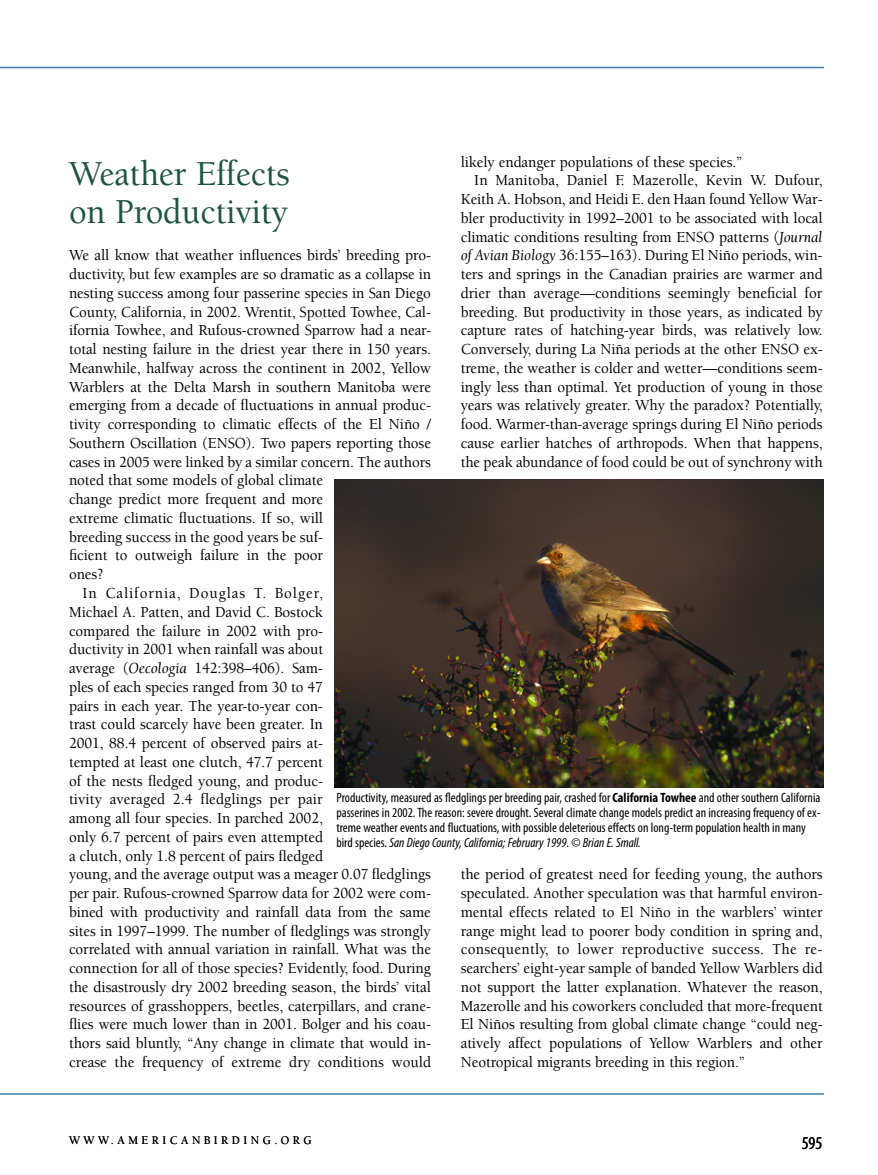
<style>
.page{position:relative;width:878px;height:1175px;background:#fff}
.page>*{position:absolute;margin:0;border:0;box-sizing:border-box;transform-origin:0 0}
.t1{font:500 36px/37.5px "Berkeley Std";letter-spacing:-.005em;color:#1f5441;scale:.95 1}
.t2{font:condensed 18px "Myriad Pro";color:#000}
.t3{font:500 15.75px/18.8px "Berkeley Std";letter-spacing:-.005em;color:#000;text-align:justify;scale:.95 1}
.t4{font:500 15.75px "Berkeley Std";letter-spacing:.06em;color:#000;scale:.95 1}
.t5{font:condensed 13.5px/15px "Myriad Pro";color:#000}
.t6{font:500 12px "Berkeley Std";letter-spacing:.31em;color:#000;scale:.95 1}
.s1{font-weight:400;font-style:italic}
.s2{font-weight:700}
.s3{font-style:italic}
</style>
<div class="page">
<hr style="left:0;top:1093px;width:824px;height:1px;background:#3a7fac">
<hr style="left:0;top:67px;width:824px;height:1px;background:#3a7fac">
<img style="left:335px;top:479px;width:489px;height:308px">
<p class="t3" style="left:460px;top:154px;width:298px">likely endanger populations of these species.”</p>
<p class="t3" style="left:474px;top:172px;width:368px">In Manitoba, Daniel F. Mazerolle, Kevin W. Dufour,</p>
<p class="t3" style="left:460px;top:191px;width:382px">Keith A. Hobson, and Heidi E. den Haan found Yellow War-</p>
<p class="t3" style="left:460px;top:210px;width:382px">bler productivity in 1992–2001 to be associated with local</p>
<p class="t3" style="left:460px;top:229px;width:382px">climatic conditions resulting from ENSO patterns (<span class="s1">Journal</span></p>
<p class="t3" style="left:461px;top:247px;width:382px"><span class="s1">of Avian Biology</span> 36:155–163). During El Niño periods, win-</p>
<p class="t3" style="left:461px;top:266px;width:382px">ters and springs in the Canadian prairies are warmer and</p>
<p class="t3" style="left:461px;top:285px;width:382px">drier than average—conditions seemingly beneficial for</p>
<p class="t3" style="left:461px;top:304px;width:382px">breeding. But productivity in those years, as indicated by</p>
<p class="t3" style="left:461px;top:322px;width:382px">capture rates of hatching-year birds, was relatively low.</p>
<p class="t3" style="left:461px;top:341px;width:382px">Conversely, during La Niña periods at the other ENSO ex-</p>
<p class="t3" style="left:461px;top:360px;width:382px">treme, the weather is colder and wetter—conditions seem-</p>
<p class="t3" style="left:461px;top:379px;width:382px">ingly less than optimal. Yet production of young in those</p>
<p class="t3" style="left:461px;top:397px;width:382px">years was relatively greater. Why the paradox? Potentially,</p>
<p class="t3" style="left:461px;top:416px;width:382px">food. Warmer-than-average springs during El Niño periods</p>
<p class="t3" style="left:461px;top:435px;width:382px">cause earlier hatches of arthropods. When that happens,</p>
<p class="t3" style="left:461px;top:454px;width:382px">the peak abundance of food could be out of synchrony with</p>
<h1 class="t1" style="left:69px;top:158px;width:234px">Weather Effects on Productivity</h1>
<p class="t3" style="left:69px;top:247px;width:382px">We all know that weather influences birds’ breeding pro-</p>
<p class="t3" style="left:69px;top:266px;width:382px">ductivity, but few examples are so dramatic as a collapse in</p>
<p class="t3" style="left:69px;top:285px;width:382px">nesting success among four passerine species in San Diego</p>
<p class="t3" style="left:69px;top:304px;width:382px">County, California, in 2002. Wrentit, Spotted Towhee, Cal-</p>
<p class="t3" style="left:69px;top:322px;width:382px">ifornia Towhee, and Rufous-crowned Sparrow had a near-</p>
<p class="t3" style="left:69px;top:341px;width:382px">total nesting failure in the driest year there in 150 years.</p>
<p class="t3" style="left:69px;top:360px;width:382px">Meanwhile, halfway across the continent in 2002, Yellow</p>
<p class="t3" style="left:69px;top:379px;width:382px">Warblers at the Delta Marsh in southern Manitoba were</p>
<p class="t3" style="left:69px;top:397px;width:382px">emerging from a decade of fluctuations in annual produc-</p>
<p class="t3" style="left:69px;top:416px;width:382px">tivity corresponding to climatic effects of the El Niño /</p>
<p class="t3" style="left:69px;top:435px;width:382px">Southern Oscillation (ENSO). Two papers reporting those</p>
<p class="t3" style="left:69px;top:454px;width:382px">cases in 2005 were linked by a similar concern. The authors</p>
<p class="t3" style="left:69px;top:472px;width:269px">noted that some models of global climate</p>
<p class="t3" style="left:69px;top:491px;width:269px">change predict more frequent and more</p>
<p class="t3" style="left:69px;top:510px;width:269px">extreme climatic fluctuations. If so, will</p>
<p class="t3" style="left:69px;top:529px;width:269px">breeding success in the good years be suf-</p>
<p class="t3" style="left:69px;top:547px;width:269px">ficient to outweigh failure in the poor</p>
<p class="t3" style="left:69px;top:566px;width:38px">ones?</p>
<p class="t4" style="left:83px;top:587px;width:255px">In California, Douglas T. Bolger,</p>
<p class="t3" style="left:69px;top:604px;width:269px">Michael A. Patten, and David C. Bostock</p>
<p class="t3" style="left:69px;top:622px;width:269px">compared the failure in 2002 with pro-</p>
<p class="t3" style="left:69px;top:641px;width:269px">ductivity in 2001 when rainfall was about</p>
<p class="t3" style="left:69px;top:660px;width:269px">average (<span class="s1">Oecologia</span> 142:398–406). Sam-</p>
<p class="t3" style="left:69px;top:679px;width:269px">ples of each species ranged from 30 to 47</p>
<p class="t3" style="left:69px;top:697px;width:269px">pairs in each year. The year-to-year con-</p>
<p class="t3" style="left:69px;top:716px;width:269px">trast could scarcely have been greater. In</p>
<p class="t3" style="left:69px;top:735px;width:269px">2001, 88.4 percent of observed pairs at-</p>
<p class="t3" style="left:69px;top:754px;width:269px">tempted at least one clutch, 47.7 percent</p>
<p class="t3" style="left:69px;top:772px;width:269px">of the nests fledged young, and produc-</p>
<p class="t3" style="left:69px;top:791px;width:268px">tivity averaged 2.4 fledglings per pair</p>
<p class="t3" style="left:69px;top:810px;width:269px">among all four species. In parched 2002,</p>
<p class="t3" style="left:69px;top:829px;width:269px">only 6.7 percent of pairs even attempted</p>
<p class="t3" style="left:69px;top:847px;width:269px">a clutch, only 1.8 percent of pairs fledged</p>
<p class="t3" style="left:69px;top:866px;width:382px">young, and the average output was a meager 0.07 fledglings</p>
<p class="t3" style="left:69px;top:885px;width:382px">per pair. Rufous-crowned Sparrow data for 2002 were com-</p>
<p class="t3" style="left:69px;top:904px;width:382px">bined with productivity and rainfall data from the same</p>
<p class="t3" style="left:69px;top:922px;width:382px">sites in 1997–1999. The number of fledglings was strongly</p>
<p class="t3" style="left:69px;top:941px;width:382px">correlated with annual variation in rainfall. What was the</p>
<p class="t3" style="left:69px;top:960px;width:382px">connection for all of those species? Evidently, food. During</p>
<p class="t3" style="left:69px;top:979px;width:382px">the disastrously dry 2002 breeding season, the birds’ vital</p>
<p class="t3" style="left:69px;top:997px;width:382px">resources of grasshoppers, beetles, caterpillars, and crane-</p>
<p class="t3" style="left:69px;top:1016px;width:382px">flies were much lower than in 2001. Bolger and his coau-</p>
<p class="t3" style="left:69px;top:1035px;width:382px">thors said bluntly, “Any change in climate that would in-</p>
<p class="t3" style="left:69px;top:1054px;width:382px">crease the frequency of extreme dry conditions would</p>
<p class="t5" style="left:336px;top:791px;width:485px">Productivity, measured as fledglings per breeding pair, crashed for <span class="s2">California Towhee</span> and other southern California passerines in 2002. The reason: severe drought. Several climate change models predict an increasing frequency of ex&shy;treme weather events and fluctuations, with possible deleterious effects on long-term population health in many bird species. <span class="s3">San Diego County, California; February 1999.</span> © <span class="s3">Brian E. Small.</span></p>
<p class="t3" style="left:461px;top:866px;width:382px">the period of greatest need for feeding young, the authors speculated. Another speculation was that harmful environ&shy;mental effects related to El Niño in the warblers’ winter range might lead to poorer body condition in spring and, consequently, to lower reproductive success. The re&shy;searchers’ eight-year sample of banded Yellow Warblers did not support the latter explanation. Whatever the reason, Mazerolle and his coworkers concluded that more-frequent El Niños resulting from global climate change “could neg&shy;atively affect populations of Yellow Warblers and other Neotropical migrants breeding in this region.”</p>
<p class="t6" style="left:69px;top:1135px;width:257px">WWW.AMERICANBIRDING.ORG</p>
<p class="t2" style="left:801px;top:1137px;width:22px">595</p>
</div>
